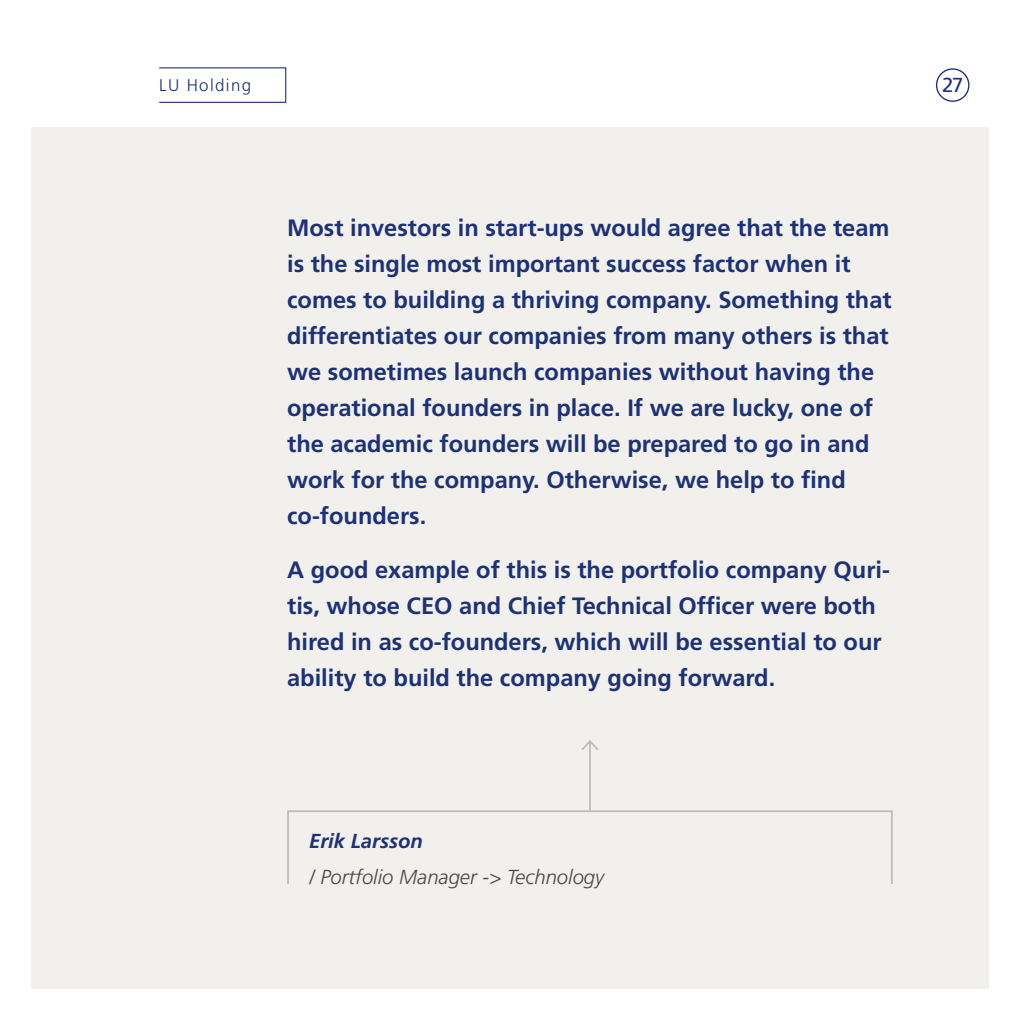
<style>
.page{position:relative;width:1021px;height:1021px;background:#fff}
.page>*{position:absolute;margin:0;border:0;box-sizing:border-box;transform-origin:0 0}
.t1{font:700 23.62px/36px "Frutiger LT Std";color:#1d3176}
.t2{font:italic 300 20.25px "Frutiger LT Std";color:#4a4941}
.t3{font:italic 700 20.25px "Frutiger LT Std";color:#1d3176}
.t4{font:20.25px "Frutiger LT Std";color:#1d3176}
.t5{font:300 16.88px "Frutiger LT Std";letter-spacing:.08em;color:#1d3176}
</style>
<div class="page">
<div style="left:32px;top:128px;width:957px;height:861px;background:#f1f0ec"></div>
<div style="left:287px;top:810px;width:605px;height:74px;border:2px solid #bebdb7"></div>
<hr style="left:589px;top:741px;width:2px;height:69px;background:#bebdb7">
<svg style="left:581px;top:740px;width:18px;height:10px"></svg>
<div style="left:935px;top:68px;width:34px;height:34px;border:1px solid #1d3176;border-radius:50%"></div>
<div style="left:159px;top:67px;width:127px;height:36px;border:1px solid #1d3176"></div>
<p class="t5" style="left:159px;top:76px;width:93px">LU Holding</p>
<p class="t4" style="left:942px;top:73px;width:23px">27</p>
<p class="t1" style="left:287px;top:209px;width:606px">Most investors in start-ups would agree that the team is the single most important success factor when it comes to building a thriving company. Something that differentiates our companies from many others is that we sometimes launch companies without having the operational founders in place. If we are lucky, one of the academic founders will be prepared to go in and work for the company. Otherwise, we help to find co-founders.</p>
<p class="t1" style="left:287px;top:552px;width:604px">A good example of this is the portfolio company Quri&shy;tis, whose CEO and Chief Technical Officer were both hired in as co-founders, which will be essential to our ability to build the company going forward.</p>
<p class="t3" style="left:309px;top:829px;width:115px">Erik Larsson</p>
<p class="t2" style="left:309px;top:865px;width:296px">/ Portfolio Manager -&gt; Technology</p>
</div>
